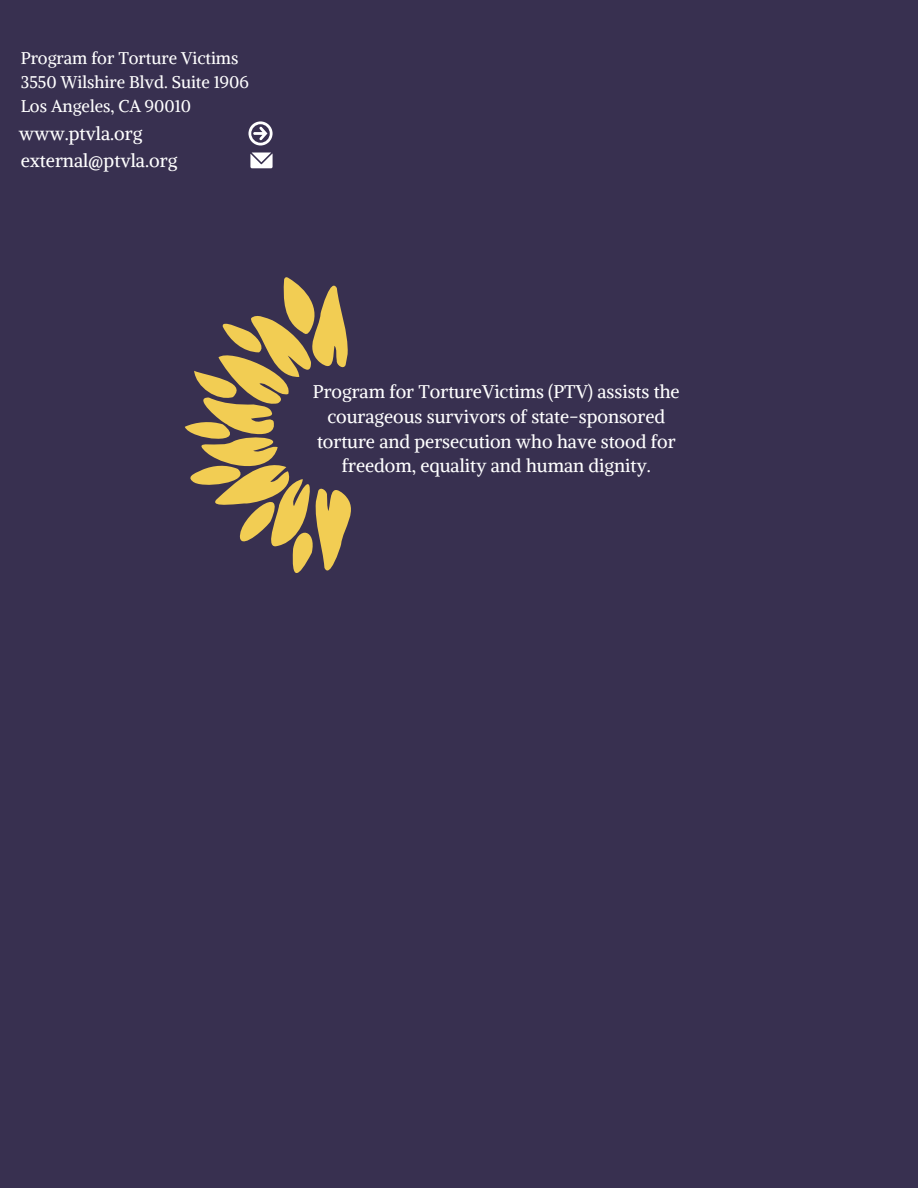
<style>
.page{position:relative;width:918px;height:1188px;background:#383050}
.page>*{position:absolute;margin:0;border:0;box-sizing:border-box;transform-origin:0 0}
.t1{font:18.45px "Alike";color:#fff}
.t2{font:18.3px/24.8px "Alike";color:#fff;text-align:center}
.t3{font:16.95px/23.7px "Alike";color:#fff}
</style>
<div class="page">
<svg style="left:248px;top:121px;width:25px;height:25px"></svg>
<svg style="left:250px;top:153px;width:23px;height:15px"></svg>
<svg style="left:185px;top:277px;width:166px;height:296px"></svg>
<h1 class="t3" style="left:21px;top:46px;width:230px">Program for Torture Victims<br>3550 Wilshire Blvd. Suite 1906<br>Los Angeles, CA 90010</h1>
<h1 class="t1" style="left:19px;top:121px;width:125px">www.ptvla.org</h1>
<p class="t1" style="left:21px;top:148px;width:158px">external@ptvla.org</p>
<h1 class="t2" style="left:313px;top:379px;width:368px">Program for TortureVictims (PTV) assists the courageous survivors of state-sponsored torture and persecution who have stood for freedom, equality and human dignity.</h1>
</div>
